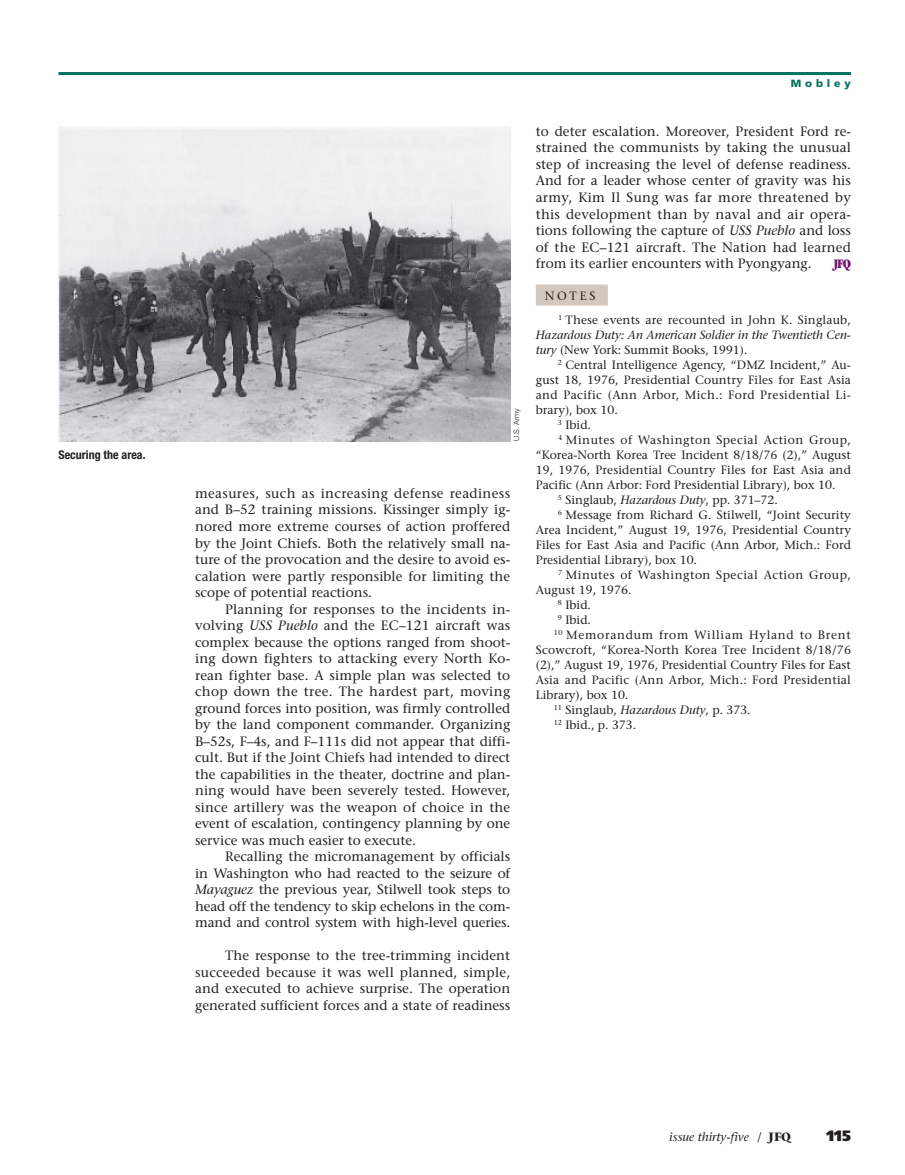
<style>
.page{position:relative;width:905px;height:1175px;background:#fff}
.page>*{position:absolute;margin:0;border:0;box-sizing:border-box;transform-origin:0 0}
.t1{font:900 15px "Frutiger";color:#231f1f}
.t2{font:13.5px/16.5px "Stone Serif";color:#231f1f;text-align:justify}
.t3{font:ultra-condensed 13.5px "Garamond";color:#701270}
.t4{font:12px/24px "Stone Serif";letter-spacing:.01em;color:#231f1f}
.t5{font:italic 12px/15px "Stone Serif";color:#231f1f}
.t6{font:12px "Stone Serif";letter-spacing:.04em;color:#231f1f}
.t7{font:12px "Stone Serif";letter-spacing:.035em;color:#231f1f}
.t8{font:12px "Stone Serif";letter-spacing:.06em;color:#231f1f}
.t9{font:700 condensed 12px "Helvetica Neue";color:#231f1f}
.t10{font:900 10.5px "Frutiger";letter-spacing:.365em;color:#007360}
.t11{font:300 7.5px "Helvetica Neue";color:#231f1f}
.s1{font-style:italic}
.s2{font-style:normal}
.s3{font-weight:700;font-style:normal}
</style>
<div class="page">
<hr style="left:58px;top:72px;width:792px;height:3px;background:#007360">
<div style="left:536px;top:284px;width:72px;height:21px;background:#d2c8bd"></div>
<img style="left:58px;top:126px;width:452px;height:315px">
<p class="t9" style="left:58px;top:450px;width:89px">Securing the area.</p>
<p class="t11" style="left:513px;top:441px;width:34px;rotate:-90deg">U.S. Army</p>
<p class="t2" style="left:195px;top:486px;width:317px">measures, such as increasing defense readiness and B–52 training missions. Kissinger simply ig&shy;nored more extreme courses of action proffered by the Joint Chiefs. Both the relatively small na&shy;ture of the provocation and the desire to avoid es&shy;calation were partly responsible for limiting the scope of potential reactions.</p>
<p class="t2" style="left:195px;top:602px;width:317px;text-indent:30px">Planning for responses to the incidents in&shy;volving <span class="s1">USS Pueblo</span> and the EC–121 aircraft was complex because the options ranged from shoot&shy;ing down fighters to attacking every North Ko&shy;rean fighter base. A simple plan was selected to chop down the tree. The hardest part, moving ground forces into position, was firmly controlled by the land component commander. Organizing B–52s, F–4s, and F–111s did not appear that diffi&shy;cult. But if the Joint Chiefs had intended to direct the capabilities in the theater, doctrine and plan&shy;ning would have been severely tested. However, since artillery was the weapon of choice in the event of escalation, contingency planning by one service was much easier to execute.</p>
<p class="t2" style="left:195px;top:849px;width:317px;text-indent:30px">Recalling the micromanagement by officials in Washington who had reacted to the seizure of <span class="s1">Mayaguez</span> the previous year, Stilwell took steps to head off the tendency to skip echelons in the com&shy;mand and control system with high-level queries.</p>
<p class="t2" style="left:195px;top:948px;width:317px;text-indent:30px">The response to the tree-trimming incident succeeded because it was well planned, simple, and executed to achieve surprise. The operation generated sufficient forces and a state of readiness</p>
<p class="t10" style="left:790px;top:79px;width:62px">Mobley</p>
<p class="t2" style="left:535px;top:124px;width:317px">to deter escalation. Moreover, President Ford re&shy;strained the communists by taking the unusual step of increasing the level of defense readiness.<br>And for a leader whose center of gravity was his army, Kim Il Sung was far more threatened by this development than by naval and air opera&shy;tions following the capture of <span class="s1">USS Pueblo</span> and loss of the EC–121 aircraft. The Nation had learned from its earlier encounters with Pyongyang.</p>
<p class="t3" style="left:833px;top:259px;width:19px">JFQ</p>
<p class="t4" style="left:558px;top:285px;width:294px;text-indent:-13px">NOTES<br><sup>1</sup> These events are recounted in John K. Singlaub,</p>
<p class="t5" style="left:536px;top:328px;width:317px">Hazardous Duty: An American Soldier in the Twentieth Cen&shy;tury <span class="s2">(New York: Summit Books, 1991).</span></p>
<p class="t4" style="left:558px;top:354px;width:294px"><sup>2</sup> Central Intelligence Agency, “DMZ Incident,” Au-</p>
<p class="t4" style="left:535px;top:369px;width:316px">gust 18, 1976, Presidential Country Files for East Asia</p>
<p class="t7" style="left:535px;top:390px;width:316px">and Pacific (Ann Arbor, Mich.: Ford Presidential Li-</p>
<p class="t4" style="left:535px;top:399px;width:83px">brary), box 10.</p>
<p class="t4" style="left:558px;top:414px;width:35px"><sup>3</sup> Ibid.</p>
<p class="t6" style="left:558px;top:435px;width:294px"><sup>4</sup> Minutes of Washington Special Action Group,</p>
<p class="t4" style="left:535px;top:444px;width:317px">“Korea-North Korea Tree Incident 8/18/76 (2),” August</p>
<p class="t4" style="left:535px;top:459px;width:316px">19, 1976, Presidential Country Files for East Asia and</p>
<p class="t4" style="left:535px;top:474px;width:301px">Pacific (Ann Arbor: Ford Presidential Library), box 10.</p>
<p class="t4" style="left:558px;top:489px;width:221px"><sup>5</sup> Singlaub, <span class="s1">Hazardous Duty</span>, pp. 371–72.</p>
<p class="t4" style="left:558px;top:504px;width:294px"><sup>6</sup> Message from Richard G. Stilwell, “Joint Security</p>
<p class="t4" style="left:535px;top:519px;width:317px">Area Incident,” August 19, 1976, Presidential Country</p>
<p class="t4" style="left:535px;top:534px;width:317px">Files for East Asia and Pacific (Ann Arbor, Mich.: Ford</p>
<p class="t4" style="left:535px;top:549px;width:163px">Presidential Library), box 10.</p>
<p class="t6" style="left:558px;top:570px;width:294px"><sup>7</sup> Minutes of Washington Special Action Group,</p>
<p class="t4" style="left:535px;top:579px;width:97px">August 19, 1976.</p>
<p class="t4" style="left:558px;top:594px;width:35px"><sup>8</sup> Ibid.</p>
<p class="t4" style="left:558px;top:609px;width:35px"><sup>9</sup> Ibid.</p>
<p class="t8" style="left:554px;top:630px;width:299px"><sup>10</sup> Memorandum from William Hyland to Brent</p>
<p class="t4" style="left:536px;top:639px;width:317px">Scowcroft, “Korea-North Korea Tree Incident 8/18/76</p>
<p class="t4" style="left:536px;top:654px;width:317px">(2),” August 19, 1976, Presidential Country Files for East</p>
<p class="t4" style="left:536px;top:669px;width:317px">Asia and Pacific (Ann Arbor, Mich.: Ford Presidential</p>
<p class="t4" style="left:536px;top:684px;width:94px">Library), box 10.</p>
<p class="t4" style="left:554px;top:699px;width:198px"><sup>11</sup> Singlaub, <span class="s1">Hazardous Duty</span>, p. 373.</p>
<p class="t4" style="left:554px;top:714px;width:84px"><sup>12</sup> Ibid., p. 373.</p>
<p class="t5" style="left:669px;top:1130px;width:123px">issue thirty-five <span class="s2">/</span> <span class="s3">JFQ</span></p>
<p class="t1" style="left:826px;top:1130px;width:26px">115</p>
</div>
